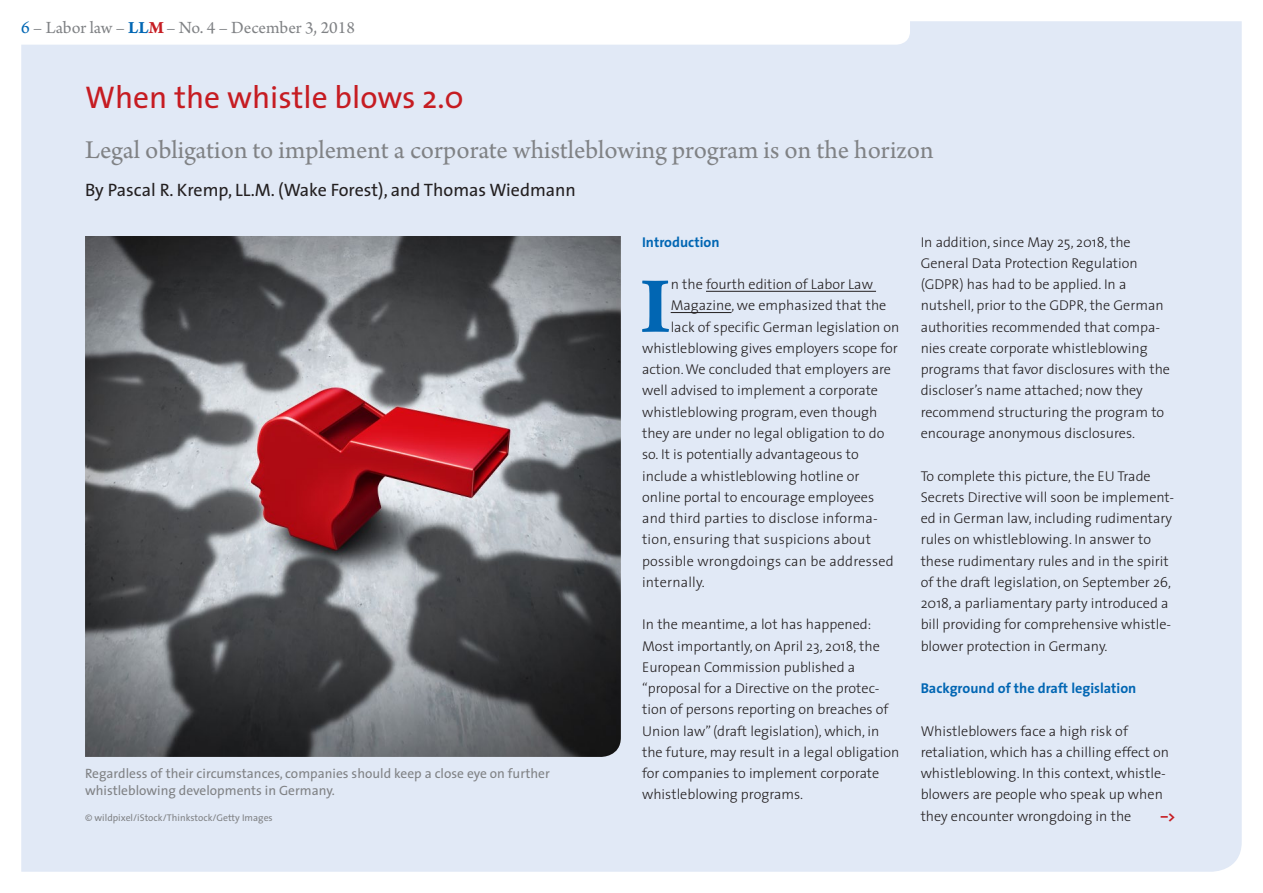
<style>
.page{position:relative;width:1263px;height:893px;background:#fff}
.page>*{position:absolute;margin:0;border:0;box-sizing:border-box;transform-origin:0 0}
.t1{font:700 84.3px "Arno Pro";color:#0166b3}
.t2{font:31.5px "The Sans";color:#c61c22}
.t3{font:27px "Arno Pro";color:#808285}
.t4{font:18px "The Sans";color:#231f20}
.t5{font:18px "Arno Pro";letter-spacing:-.005em;color:#808285}
.t6{font:300 14.25px/21.3px "The Sans";color:#231f20}
.t7{font:700 14.25px "The Sans";color:#0166b3}
.t8{font:700 14.25px "The Sans";color:#c61c22}
.t9{font:13.5px/16.5px "The Sans";color:#808285}
.t10{font:9.75px "The Sans";color:#808285}
.s1{color:#0166b3}
.s2{font-weight:700;color:#0166b3}
.s3{font-weight:700;color:#c61c22}
</style>
<div class="page">
<div style="left:21px;top:21px;width:1221px;height:851px;background:#e1e9f6"></div>
<svg style="left:21px;top:21px;width:889px;height:24px"></svg>
<hr style="left:706px;top:291px;width:170px;height:1px;background:#231f20">
<hr style="left:671px;top:312px;width:60px;height:1px;background:#231f20">
<img style="left:85px;top:236px;width:536px;height:521px">
<p class="t5" style="left:21px;top:18px;width:335px"><span class="s1">6</span> – Labor law – <span class="s2">LL</span><span class="s3">M</span> – No. 4 – December 3, 2018</p>
<h2 class="t2" style="left:85px;top:71px;width:380px">When the whistle blows 2.0</h2>
<h3 class="t3" style="left:85px;top:134px;width:850px">Legal obligation to implement a corporate whistleblowing program is on the horizon</h3>
<p class="t4" style="left:85px;top:175px;width:492px">By Pascal R. Kremp, LL.M. (Wake Forest), and Thomas Wiedmann</p>
<p class="t7" style="left:642px;top:230px;width:79px">Introduction</p>
<h1 class="t1" style="left:640px;top:257px;width:32px">I</h1>
<p class="t6" style="left:671px;top:273px;width:204px">n the fourth edition of Labor Law</p>
<p class="t6" style="left:921px;top:231px;width:251px">In addition, since May 25, 2018, the General Data Protection Regulation (GDPR) has had to be applied. In a nutshell, prior to the GDPR, the German authorities recommended that compa&shy;nies create corporate whistleblowing programs that favor disclosures with the discloser’s name attached; now they recommend structuring the program to encourage anonymous disclosures.</p>
<p class="t6" style="left:921px;top:465px;width:255px">To complete this picture, the EU Trade Secrets Directive will soon be implement&shy;ed in German law, including rudimentary rules on whistleblowing. In answer to these rudimentary rules and in the spirit of the draft legislation, on September 26, 2018, a parliamentary party introduced a bill providing for comprehensive whistle&shy;blower protection in Germany.</p>
<p class="t7" style="left:921px;top:676px;width:217px">Background of the draft legislation</p>
<p class="t6" style="left:921px;top:720px;width:250px">Whistleblowers face a high risk of retaliation, which has a chilling effect on whistleblowing. In this context, whistle&shy;blowers are people who speak up when they encounter wrongdoing in the</p>
<p class="t6" style="left:671px;top:294px;width:217px">Magazine, we emphasized that the</p>
<p class="t6" style="left:671px;top:316px;width:230px">lack of specific German legislation on</p>
<p class="t6" style="left:642px;top:337px;width:257px">whistleblowing gives employers scope for</p>
<p class="t6" style="left:642px;top:358px;width:250px">action. We concluded that employers are</p>
<p class="t6" style="left:642px;top:379px;width:237px">well advised to implement a corporate</p>
<p class="t6" style="left:642px;top:401px;width:237px">whistleblowing program, even though</p>
<p class="t6" style="left:642px;top:422px;width:244px">they are under no legal obligation to do</p>
<p class="t6" style="left:642px;top:443px;width:218px">so. It is potentially advantageous to</p>
<p class="t6" style="left:642px;top:465px;width:219px">include a whistleblowing hotline or</p>
<p class="t6" style="left:642px;top:486px;width:234px">online portal to encourage employees</p>
<p class="t6" style="left:642px;top:507px;width:237px">and third parties to disclose informa-</p>
<p class="t6" style="left:642px;top:528px;width:230px">tion, ensuring that suspicions about</p>
<p class="t6" style="left:642px;top:550px;width:253px">possible wrongdoings can be addressed</p>
<p class="t6" style="left:642px;top:571px;width:64px">internally.</p>
<p class="t6" style="left:642px;top:613px;width:259px">In the meantime, a lot has happened:<br>Most importantly, on April 23, 2018, the European Commission published a “proposal for a Directive on the protec&shy;tion of persons reporting on breaches of Union law” (draft legislation), which, in the future, may result in a legal obligation for companies to implement corporate whistleblowing programs.</p>
<p class="t9" style="left:85px;top:765px;width:466px">Regardless of their circumstances, companies should keep a close eye on further whistleblowing developments in Germany.</p>
<p class="t10" style="left:85px;top:809px;width:189px">© wildpixel/iStock/Thinkstock/Getty Images</p>
<p class="t8" style="left:1161px;top:804px;width:16px">–&gt;</p>
</div>
